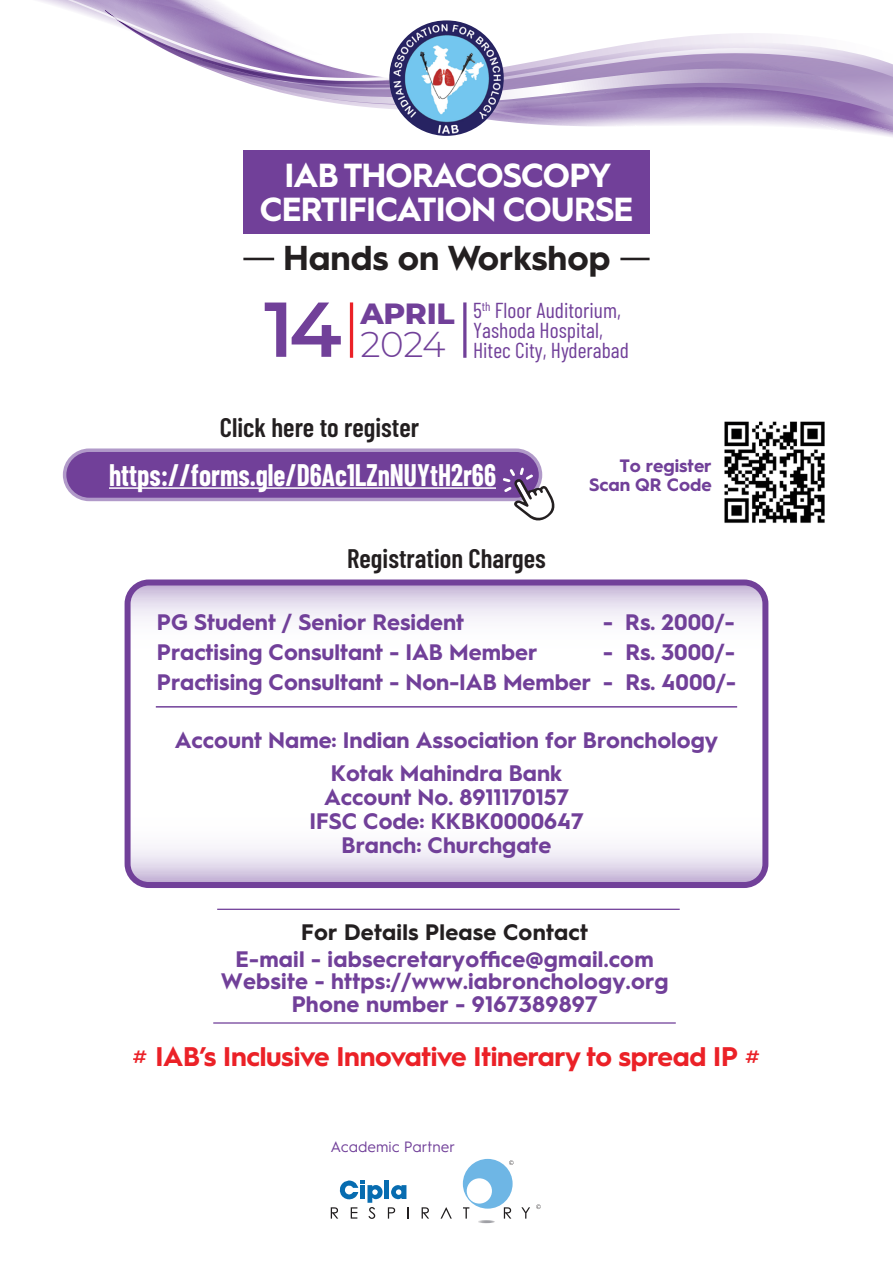
<style>
.page{position:relative;width:893px;height:1263px;background:#fff}
.page>*{position:absolute;margin:0;border:0;box-sizing:border-box;transform-origin:0 0}
.t1{font:600 77.55px "Montserrat";color:#714099}
.t2{font:300 35.85px "Montserrat";color:#714099}
.t3{font:700 34.65px "Hurme Geometric Sans 1";color:#231f20}
.t4{font:700 33.45px/34.7px "Hurme Geometric Sans 1";letter-spacing:-.025em;color:#fff;text-align:center}
.t5{font:700 30.45px "Barlow Condensed";color:#fff;scale:.9 1}
.t6{font:800 29.85px "Montserrat";letter-spacing:-.01em;color:#714099}
.t7{font:700 27px "Hurme Geometric Sans 1";letter-spacing:-.01em;color:#eb2127}
.t8{font:600 26.7px "Barlow Condensed";color:#231f20}
.t9{font:700 22.5px/22.5px "Hurme Geometric Sans 1";color:#714099;text-align:center}
.t10{font:700 22.5px "Hurme Geometric Sans 1";letter-spacing:.01em;color:#231f20}
.t11{font:21.6px/20px "Barlow Condensed";color:#714099}
.t12{font:700 18px/19.5px "Hurme Geometric Sans 1";color:#714099;text-align:right}
.t13{font:15px "Hurme Geometric Sans 1";color:#714099}
.s1{font-weight:400}
</style>
<div class="page">
<svg style="left:422px;top:1207px;width:7px;height:11px"></svg>
<svg style="left:441px;top:1207px;width:11px;height:11px"></svg>
<svg style="left:521px;top:1207px;width:9px;height:11px"></svg>
<svg style="left:463px;top:1159px;width:51px;height:64px"></svg>
<svg style="left:536px;top:1204px;width:5px;height:5px"></svg>
<svg style="left:331px;top:1180px;width:78px;height:39px"></svg>
<svg style="left:521px;top:112px;width:372px;height:25px"></svg>
<svg style="left:572px;top:57px;width:321px;height:55px;background:#a890c1"></svg>
<svg style="left:572px;top:33px;width:297px;height:48px"></svg>
<svg style="left:38px;top:0;width:534px;height:123px"></svg>
<hr style="left:217px;top:909px;width:463px;height:1px;background:#714099">
<hr style="left:213px;top:1022px;width:463px;height:2px;background:#714099">
<hr style="left:620px;top:258px;width:30px;height:2px;background:#231f20">
<hr style="left:243px;top:258px;width:31px;height:2px;background:#231f20">
<div style="left:243px;top:150px;width:407px;height:83px;background:#714099"></div>
<img style="left:389px;top:20px;width:115px;height:116px">
<svg style="left:128px;top:582px;width:637px;height:303px"></svg>
<hr style="left:156px;top:706px;width:581px;height:2px;background:#714099">
<div style="left:125px;top:579px;width:643px;height:309px;border:6px solid #714099;border-radius:21px"></div>
<div style="left:65px;top:450px;width:475px;height:49px;background:#714099;border-radius:25px"></div>
<div style="left:63px;top:448px;width:479px;height:53px;border:3px solid #b19ac9;border-radius:25px"></div>
<hr style="left:109px;top:487px;width:387px;height:2px;background:#fff">
<svg style="left:503px;top:467px;width:52px;height:54px"></svg>
<img style="left:724px;top:421px;width:101px;height:102px">
<hr style="left:350px;top:302px;width:3px;height:56px;background:#eb2127">
<hr style="left:463px;top:302px;width:3px;height:56px;background:#714099">
<h3 class="t4" style="left:260px;top:155px;width:375px">IAB THORACOSCOPY<br>CERTIFICATION COURSE</h3>
<h3 class="t3" style="left:283px;top:234px;width:329px">Hands on Workshop</h3>
<h1 class="t1" style="left:264px;top:274px;width:79px">14</h1>
<h3 class="t6" style="left:360px;top:292px;width:96px">APRIL</h3>
<h2 class="t2" style="left:360px;top:320px;width:87px">2024</h2>
<p class="t11" style="left:473px;top:299px;width:157px">5<sup>th</sup> Floor Auditorium,<br>Yashoda Hospital,<br>Hitec City, Hyderabad</p>
<p class="t8" style="left:220px;top:408px;width:201px">Click here to register</p>
<h3 class="t5" style="left:109px;top:453px;width:431px">https://forms.gle/D6Ac1LZnNUYtH2r66</h3>
<p class="t12" style="left:589px;top:454px;width:124px">To register<br>Scan QR Code</p>
<p class="t8" style="left:347px;top:540px;width:200px">Registration Charges</p>
<p class="t9" style="left:157px;top:610px;width:309px">PG Student / Senior Resident</p>
<p class="t9" style="left:603px;top:610px;width:133px">- Rs. 2000/-</p>
<p class="t9" style="left:157px;top:640px;width:382px">Practising Consultant - IAB Member</p>
<p class="t9" style="left:157px;top:636px;width:581px;line-height:30px;text-align:right">- Rs. 3000/-<br>Practising Consultant - Non-IAB Member - Rs. 4000/-</p>
<p class="t9" style="left:175px;top:722px;width:545px;line-height:33px">Account Name: Indian Association for Bronchology<br>Kotak Mahindra Bank</p>
<p class="t9" style="left:309px;top:784px;width:276px;line-height:24px">Account No. 8911170157<br>IFSC Code: KKBK0000647<br>Branch: Churchgate</p>
<p class="t10" style="left:301px;top:916px;width:288px">For Details Please Contact</p>
<p class="t9" style="left:221px;top:946px;width:449px">E-mail - iabsecretaryoffice@gmail.com<br>Website - https://www.iabronchology.org<br>Phone number - 9167389897</p>
<p class="t7" style="left:133px;top:1038px;width:629px"><span class="s1">#</span> IAB’s Inclusive Innovative Itinerary to spread IP <span class="s1">#</span></p>
<p class="t13" style="left:330px;top:1136px;width:126px">Academic Partner</p>
</div>
